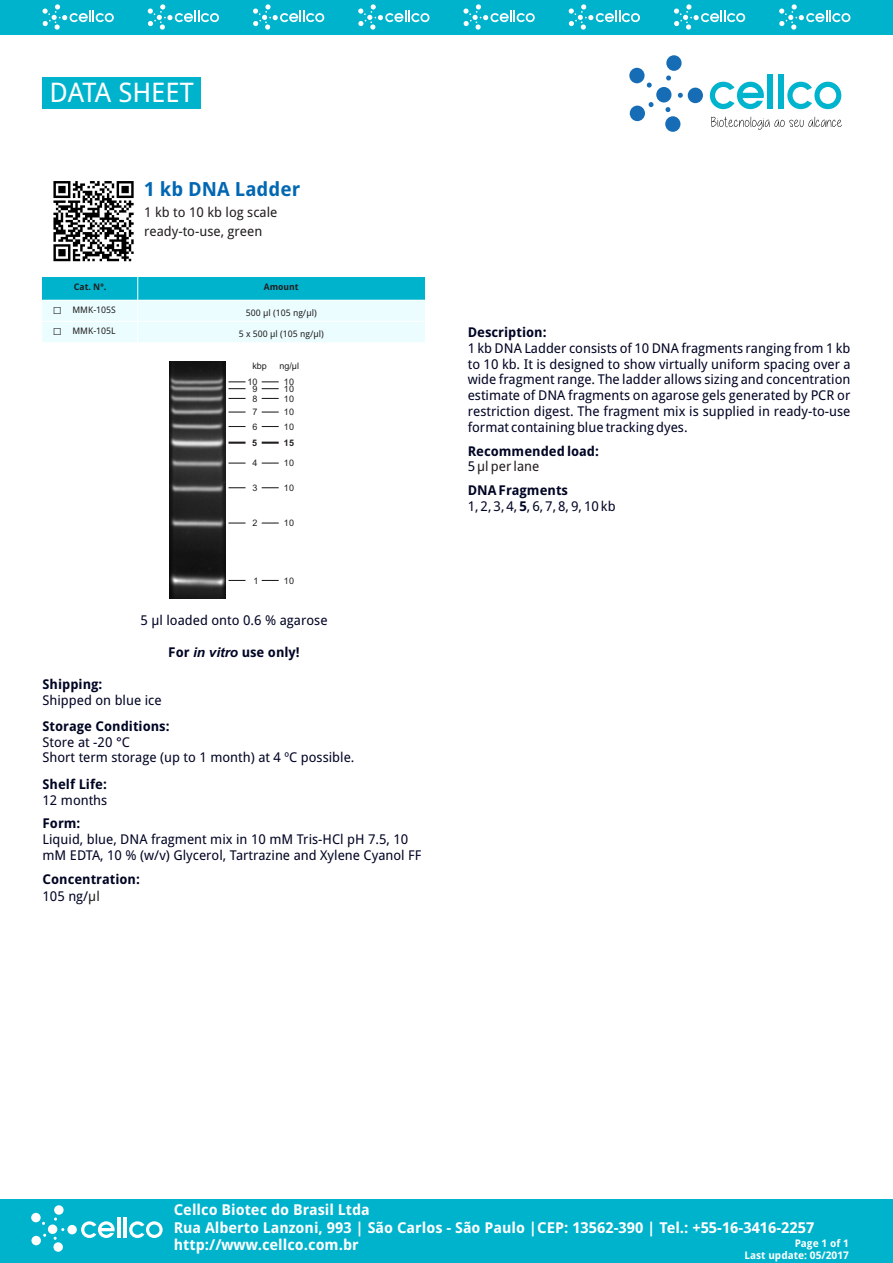
<style>
.page{position:relative;width:893px;height:1263px;background:#fff}
.page>*{position:absolute;margin:0;border:0;box-sizing:border-box;transform-origin:0 0}
.t1{font:27px "Droid Sans";color:#fff}
.t2{font:700 19.5px "Droid Sans";color:#0067b3}
.t3{font:700 15px/17.5px "Droid Sans";color:#fff}
.t4{font:13.5px/15.8px "Droid Sans";color:#000524}
.t5{font:700 13.5px/17.4px "Droid Sans";color:#000524}
.t6{font:13.5px/19px "Droid Sans";color:#231f20}
.t7{font:700 10.5px/12.3px "Droid Sans";color:#fff;text-align:right}
.t8{font:9px "Droid Sans";color:#231f20}
.t9{font:9px "Arial";color:#231f20}
.t10{font:700 9px "Droid Sans";color:#231f20}
.t11{font:700 9px "Arial";color:#231f20}
.s1{font-family:"Arial";font-size:15px}
.s2{font-family:"Arial";font-style:italic}
.s3{font-weight:400}
.s4{font-weight:400;color:#231f20}
.s5{font-weight:700}
</style>
<div class="page">
<div style="left:43px;top:77px;width:158px;height:32px;background:#00b3cd"></div>
<div style="left:0;top:0;width:893px;height:34px;background:#00b3cd"></div>
<svg style="left:43px;top:4px;width:71px;height:26px"></svg>
<svg style="left:148px;top:4px;width:71px;height:26px"></svg>
<svg style="left:253px;top:4px;width:71px;height:26px"></svg>
<svg style="left:358px;top:4px;width:71px;height:26px"></svg>
<svg style="left:463px;top:4px;width:72px;height:26px"></svg>
<svg style="left:569px;top:4px;width:71px;height:26px"></svg>
<svg style="left:674px;top:4px;width:71px;height:26px"></svg>
<svg style="left:779px;top:4px;width:71px;height:26px"></svg>
<div style="left:0;top:1199px;width:893px;height:64px;background:#00b3cd"></div>
<div style="left:54px;top:1205px;width:10px;height:10px;background:#fff;border-radius:50%"></div>
<div style="left:31px;top:1236px;width:10px;height:9px;background:#fff;border-radius:50%"></div>
<div style="left:67px;top:1225px;width:10px;height:9px;background:#fff;border-radius:50%"></div>
<div style="left:48px;top:1224px;width:9px;height:10px;background:#fff;border-radius:50%"></div>
<svg style="left:31px;top:1213px;width:14px;height:12px"></svg>
<svg style="left:53px;top:1237px;width:10px;height:15px"></svg>
<svg style="left:81px;top:1221px;width:34px;height:17px"></svg>
<hr style="left:117px;top:1217px;width:3px;height:21px;background:#fff">
<hr style="left:123px;top:1217px;width:4px;height:21px;background:#fff">
<svg style="left:129px;top:1221px;width:34px;height:17px"></svg>
<div style="left:42px;top:277px;width:96px;height:23px;background:#00b3cd"></div>
<div style="left:138px;top:277px;width:287px;height:23px;background:#00b3cd"></div>
<div style="left:42px;top:300px;width:30px;height:21px;background:#ebfdff"></div>
<div style="left:72px;top:300px;width:66px;height:21px;background:#ebfdff"></div>
<div style="left:138px;top:300px;width:287px;height:21px;background:#ebfdff"></div>
<div style="left:42px;top:321px;width:30px;height:22px;background:#ebfdff"></div>
<div style="left:72px;top:321px;width:66px;height:22px;background:#ebfdff"></div>
<div style="left:138px;top:321px;width:287px;height:22px;background:#ebfdff"></div>
<hr style="left:137px;top:277px;width:1px;height:66px;background:#fff">
<hr style="left:42px;top:342px;width:383px;height:1px;background:#fff">
<hr style="left:42px;top:321px;width:383px;height:1px;background:#fff">
<hr style="left:42px;top:300px;width:383px;height:1px;background:#fff">
<img style="left:169px;top:362px;width:57px;height:236px">
<svg style="left:229px;top:381px;width:17px;height:1px"></svg>
<svg style="left:262px;top:381px;width:17px;height:1px"></svg>
<svg style="left:229px;top:388px;width:17px;height:1px"></svg>
<svg style="left:262px;top:388px;width:17px;height:1px"></svg>
<svg style="left:229px;top:398px;width:17px;height:1px"></svg>
<svg style="left:262px;top:398px;width:17px;height:1px"></svg>
<svg style="left:229px;top:411px;width:17px;height:2px"></svg>
<svg style="left:262px;top:411px;width:17px;height:2px"></svg>
<svg style="left:229px;top:426px;width:17px;height:1px"></svg>
<svg style="left:262px;top:426px;width:17px;height:1px"></svg>
<svg style="left:229px;top:442px;width:17px;height:2px"></svg>
<svg style="left:262px;top:442px;width:17px;height:2px"></svg>
<svg style="left:229px;top:462px;width:17px;height:2px"></svg>
<svg style="left:262px;top:462px;width:17px;height:2px"></svg>
<svg style="left:229px;top:487px;width:17px;height:1px"></svg>
<svg style="left:262px;top:487px;width:17px;height:1px"></svg>
<svg style="left:229px;top:522px;width:17px;height:2px"></svg>
<svg style="left:262px;top:522px;width:17px;height:2px"></svg>
<svg style="left:229px;top:580px;width:17px;height:1px"></svg>
<svg style="left:262px;top:580px;width:17px;height:1px"></svg>
<div style="left:666px;top:55px;width:16px;height:16px;background:#166db5;border-radius:50%"></div>
<div style="left:630px;top:105px;width:15px;height:16px;background:#166db5;border-radius:50%"></div>
<div style="left:688px;top:88px;width:15px;height:15px;background:#166db5;border-radius:50%"></div>
<div style="left:656px;top:87px;width:16px;height:16px;background:#166db5;border-radius:50%"></div>
<svg style="left:666px;top:75px;width:5px;height:6px"></svg>
<svg style="left:629px;top:68px;width:23px;height:20px"></svg>
<svg style="left:649px;top:102px;width:5px;height:5px"></svg>
<svg style="left:665px;top:107px;width:16px;height:25px"></svg>
<svg style="left:678px;top:93px;width:5px;height:5px"></svg>
<svg style="left:710px;top:82px;width:54px;height:27px"></svg>
<div style="left:768px;top:75px;width:5px;height:34px;background:#00b4ce"></div>
<div style="left:778px;top:75px;width:5px;height:34px;background:#00b4ce"></div>
<svg style="left:787px;top:82px;width:54px;height:27px"></svg>
<svg style="left:711px;top:117px;width:131px;height:13px"></svg>
<svg style="left:53px;top:181px;width:81px;height:80px"></svg>
<h1 class="t1" style="left:50px;top:82px;width:146px">DATA SHEET</h1>
<h2 class="t2" style="left:144px;top:181px;width:158px">1 kb DNA Ladder</h2>
<p class="t6" style="left:144px;top:204px;width:135px">1 kb to 10 kb log scale ready-to-use, green</p>
<p class="t10" style="left:74px;top:283px;width:34px">Cat. Nº.</p>
<p class="t10" style="left:264px;top:283px;width:36px">Amount</p>
<p class="t8" style="left:53px;top:306px;width:64px"><span class="s1">□</span> MMK-105S</p>
<p class="t8" style="left:246px;top:309px;width:72px">500 µl (105 ng/µl)</p>
<p class="t8" style="left:53px;top:327px;width:64px"><span class="s1">□</span> MMK-105L</p>
<p class="t8" style="left:239px;top:330px;width:87px">5 x 500 µl (105 ng/µl)</p>
<p class="t9" style="left:252px;top:363px;width:16px">kbp</p>
<p class="t9" style="left:279px;top:362px;width:21px">ng/µl</p>
<p class="t9" style="left:252px;top:385px;width:7px">9</p>
<p class="t9" style="left:284px;top:385px;width:12px">10</p>
<p class="t9" style="left:252px;top:395px;width:7px">8</p>
<p class="t9" style="left:284px;top:395px;width:12px">10</p>
<p class="t9" style="left:252px;top:409px;width:7px">7</p>
<p class="t9" style="left:284px;top:409px;width:12px">10</p>
<p class="t9" style="left:252px;top:423px;width:7px">6</p>
<p class="t9" style="left:284px;top:423px;width:12px">10</p>
<p class="t11" style="left:252px;top:439px;width:7px">5</p>
<p class="t11" style="left:284px;top:439px;width:12px">15</p>
<p class="t9" style="left:252px;top:460px;width:7px">4</p>
<p class="t9" style="left:284px;top:460px;width:12px">10</p>
<p class="t9" style="left:252px;top:484px;width:7px">3</p>
<p class="t9" style="left:284px;top:484px;width:12px">10</p>
<p class="t9" style="left:252px;top:520px;width:7px">2</p>
<p class="t9" style="left:284px;top:520px;width:12px">10</p>
<p class="t9" style="left:247px;top:378px;width:12px">10</p>
<p class="t9" style="left:284px;top:378px;width:12px">10</p>
<p class="t9" style="left:254px;top:577px;width:7px">1</p>
<p class="t9" style="left:284px;top:577px;width:12px">10</p>
<p class="t4" style="left:141px;top:614px;width:189px">5 µl loaded onto 0.6 % agarose</p>
<p class="t5" style="left:168px;top:645px;width:133px">For <span class="s2">in vitro</span> use only!</p>
<p class="t5" style="left:43px;top:676px;width:61px">Shipping:</p>
<p class="t4" style="left:43px;top:693px;width:121px">Shipped on blue ice</p>
<p class="t5" style="left:43px;top:719px;width:129px">Storage Conditions:</p>
<p class="t4" style="left:43px;top:735px;width:314px">Store at -20 °C<br>Short term storage (up to 1 month) at 4 ºC possible.</p>
<p class="t5" style="left:43px;top:777px;width:66px">Shelf Life:</p>
<p class="t4" style="left:43px;top:793px;width:66px">12 months</p>
<p class="t5" style="left:43px;top:816px;width:39px">Form:</p>
<p class="t4" style="left:43px;top:833px;width:380px">Liquid, blue, DNA fragment mix in 10 mM Tris-HCl pH 7.5, 10 mM EDTA, 10 % (w/v) Glycerol, Tartrazine and Xylene Cyanol FF</p>
<p class="t5" style="left:43px;top:871px;width:99px">Concentration:<br><span class="s3">105 ng/</span><span class="s4">µl</span></p>
<p class="t5" style="left:468px;top:325px;width:80px">Description:</p>
<p class="t4" style="left:468px;top:341px;width:385px;text-align:justify">1 kb DNA Ladder consists of 10 DNA fragments ranging from 1 kb to 10 kb. It is designed to show virtually uniform spacing over a wide fragment range. The ladder allows sizing and concentration estimate of DNA fragments on agarose gels generated by PCR or restriction digest. The fragment mix is supplied in ready-to-use format containing blue tracking dyes.</p>
<p class="t5" style="left:468px;top:444px;width:133px;line-height:15.8px">Recommended load:<br><span class="s3">5</span> <span class="s4">µl per lane</span></p>
<p class="t4" style="left:468px;top:484px;width:149px"><span class="s5">DNA Fragments<br></span>1, 2, 3, 4, <span class="s5">5</span>, 6, 7, 8, 9, 10 kb</p>
<p class="t3" style="left:174px;top:1202px;width:642px">Cellco Biotec do Brasil Ltda<br>Rua Alberto Lanzoni, 993 | São Carlos - São Paulo |CEP: 13562-390 | Tel.: +55-16-3416-2257 http://www.cellco.com.br</p>
<p class="t7" style="left:745px;top:1238px;width:106px">Page 1 of 1<br>Last update: 05/2017</p>
</div>
